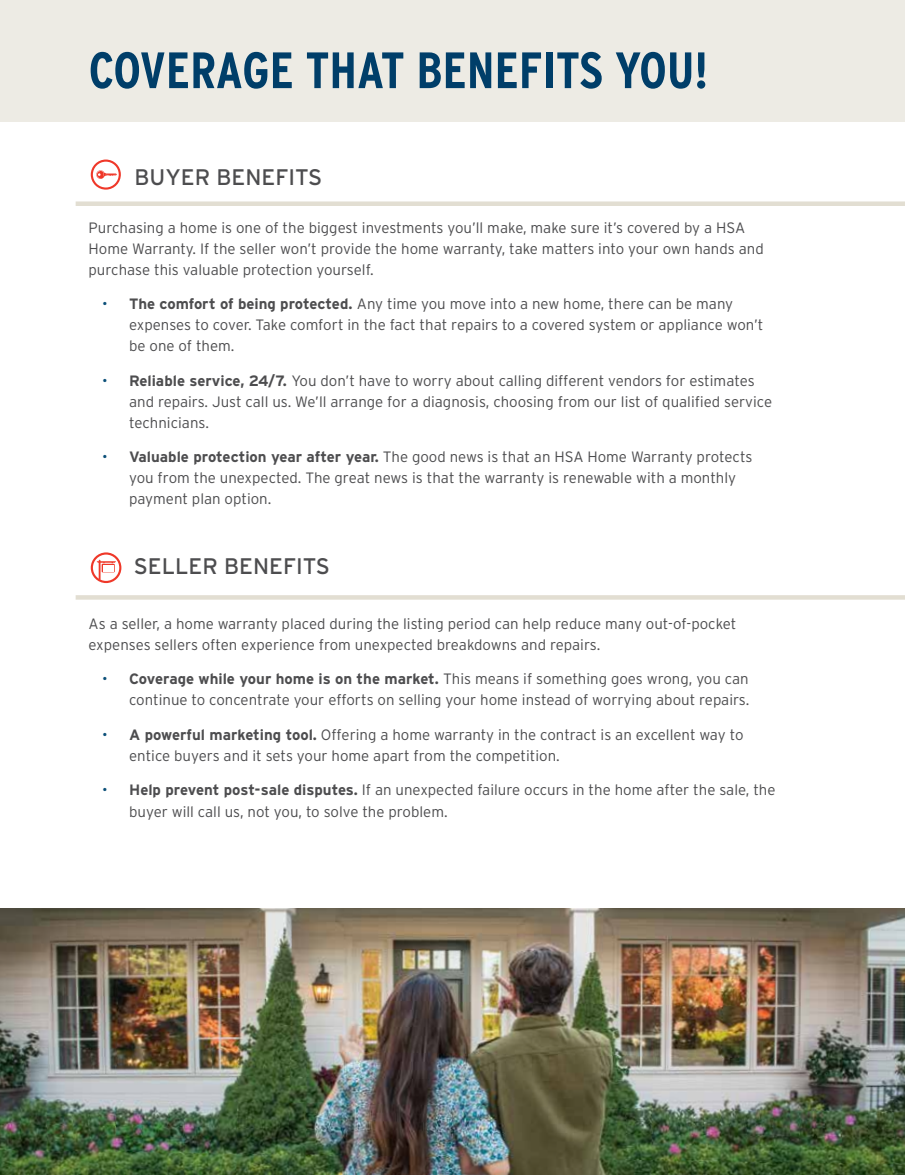
<style>
.page{position:relative;width:905px;height:1175px;background:#fff}
.page>*{position:absolute;margin:0;border:0;box-sizing:border-box;transform-origin:0 0}
.t1{font:700 condensed 51px "Interstate";color:#003e69}
.t2{font:22.5px "Interstate";color:#4d4d4f}
.t3{font:300 15px/21px "Interstate";color:#4d4d4f}
.s1{color:#0c5079}
.s2{font-weight:700}
</style>
<div class="page">
<div style="left:0;top:0;width:904px;height:122px;background:#edebe4"></div>
<hr style="left:76px;top:595px;width:828px;height:4px;background:#e2ded2">
<div style="left:76px;top:201px;width:828px;height:5px;background:#e2ded2"></div>
<svg style="left:90px;top:159px;width:30px;height:31px"></svg>
<img style="left:0;top:909px;width:904px;height:265px">
<svg style="left:92px;top:553px;width:28px;height:29px"></svg>
<div style="left:91px;top:552px;width:30px;height:31px;border:2px solid #ef3829;border-radius:50%"></div>
<svg style="left:97px;top:559px;width:19px;height:20px"></svg>
<h1 class="t1" style="left:89px;top:42px;width:621px">COVERAGE THAT BENEFITS YOU!</h1>
<h2 class="t2" style="left:134px;top:164px;width:189px">BUYER BENEFITS</h2>
<p class="t3" style="left:89px;top:217px;width:676px">Purchasing a home is one of the biggest investments you’ll make, make sure it’s covered by a HSA<br>Home Warranty. If the seller won’t provide the home warranty, take matters into your own hands and purchase this valuable protection yourself.</p>
<p class="t3" style="left:129px;top:293px;width:635px;text-indent:-27px"><span class="s1">•</span> <span class="s2">The comfort of being protected.</span> Any time you move into a new home, there can be many expenses to cover. Take comfort in the fact that repairs to a covered system or appliance won’t be one of them.</p>
<p class="t3" style="left:129px;top:370px;width:644px;text-indent:-27px"><span class="s1">•</span> <span class="s2">Reliable service, 24/7.</span> You don’t have to worry about calling different vendors for estimates and repairs. Just call us. We’ll arrange for a diagnosis, choosing from our list of qualified service technicians.</p>
<p class="t3" style="left:129px;top:446px;width:625px;text-indent:-27px"><span class="s1">•</span> <span class="s2">Valuable protection year after year.</span> The good news is that an HSA Home Warranty protects you from the unexpected. The great news is that the warranty is renewable with a monthly payment plan option.</p>
<h2 class="t2" style="left:134px;top:553px;width:198px">SELLER BENEFITS</h2>
<p class="t3" style="left:89px;top:613px;width:649px">As a seller, a home warranty placed during the listing period can help reduce many out-of-pocket expenses sellers often experience from unexpected breakdowns and repairs.</p>
<p class="t3" style="left:102px;top:668px;width:648px;text-align:right"><span class="s1">•</span> <span class="s2">Coverage while your home is on the market.</span> This means if something goes wrong, you can continue to concentrate your efforts on selling your home instead of worrying about repairs.</p>
<p class="t3" style="left:129px;top:724px;width:616px;text-indent:-27px"><span class="s1">•</span> <span class="s2">A powerful marketing tool.</span> Offering a home warranty in the contract is an excellent way to entice buyers and it sets your home apart from the competition.</p>
<p class="t3" style="left:129px;top:779px;width:648px;text-indent:-27px"><span class="s1">•</span> <span class="s2">Help prevent post-sale disputes.</span> If an unexpected failure occurs in the home after the sale, the buyer will call us, not you, to solve the problem.</p>
</div>
